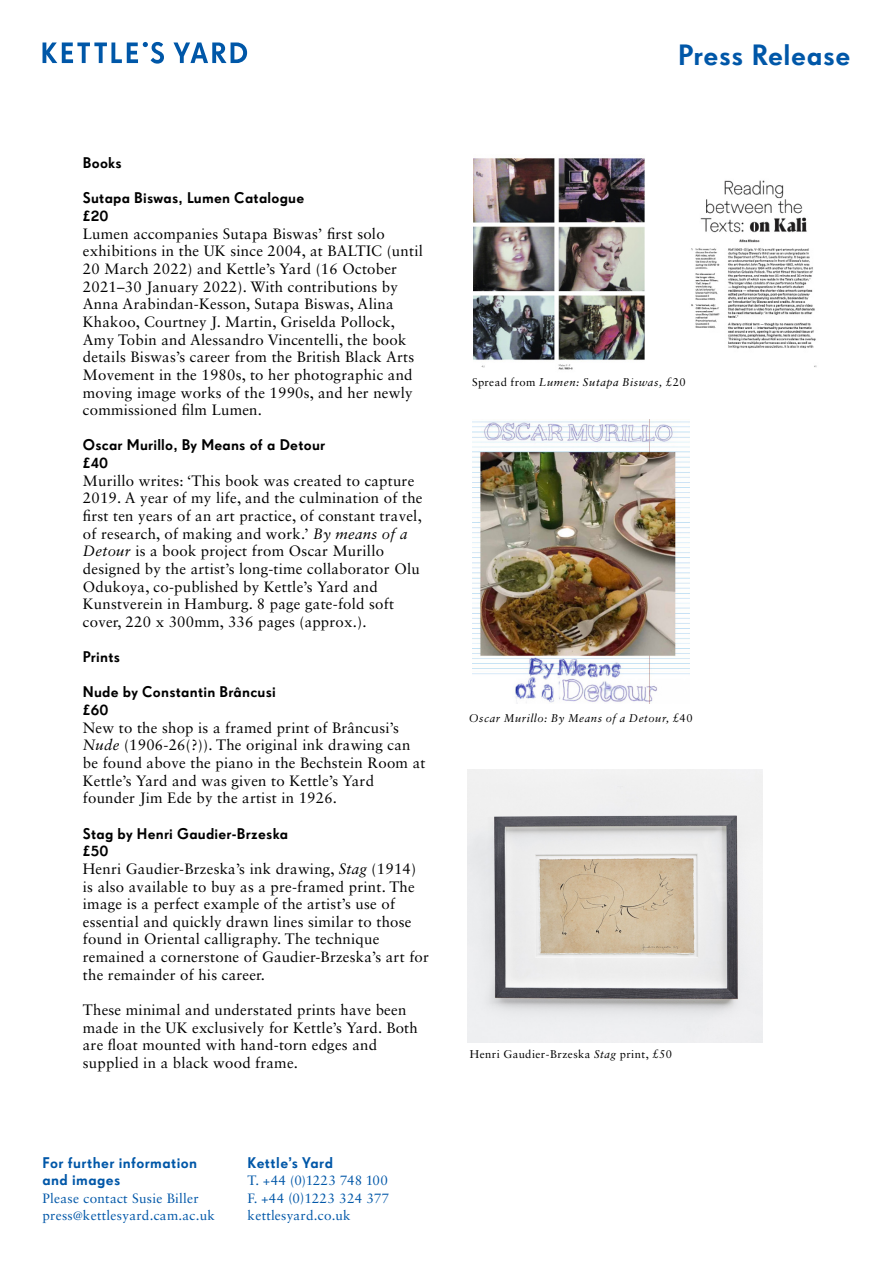
<style>
.page{position:relative;width:893px;height:1263px;background:#fff}
.page>*{position:absolute;margin:0;border:0;box-sizing:border-box;transform-origin:0 0}
.t1{font:500 28.5px "KY Super Grotesk";letter-spacing:.02em;color:#0057a8}
.t2{font:15px/17.7px "Sabon LT Std";letter-spacing:.015em;color:#000}
.t3{font:500 15px/17.7px "KY Super Grotesk";letter-spacing:.015em;color:#000}
.t4{font:500 15px/17.7px "KY Super Grotesk";letter-spacing:.025em;color:#0057a8}
.t5{font:13.5px/17.7px "Sabon LT Std";letter-spacing:.02em;color:#0057a8}
.t6{font:italic 11.25px "Sabon LT Std";letter-spacing:.045em;color:#000}
.t7{font:11.25px "Sabon LT Std";letter-spacing:.04em;color:#000}
.s1{font-style:italic}
.s2{font-size:12px}
.s3{font-style:normal}
</style>
<div class="page">
<svg style="left:43px;top:42px;width:121px;height:22px"></svg>
<svg style="left:173px;top:42px;width:74px;height:21px"></svg>
<img style="left:473px;top:158px;width:344px;height:212px">
<img style="left:472px;top:420px;width:217px;height:284px">
<img style="left:468px;top:770px;width:294px;height:273px">
<p class="t3" style="left:83px;top:154px;width:40px">Books</p>
<p class="t3" style="left:83px;top:189px;width:223px">Sutapa Biswas, Lumen Catalogue £20</p>
<p class="t2" style="left:83px;top:225px;width:341px">Lumen accompanies Sutapa Biswas’ first solo exhibitions in the UK since 2004, at BALTIC (until 20 March 2022) and Kettle’s Yard (16 October 2021–30 January 2022). With contributions by Anna Arabindan-Kesson, Sutapa Biswas, Alina Khakoo, Courtney J. Martin, Griselda Pollock, Amy Tobin and Alessandro Vincentelli, the book details Biswas’s career from the British Black Arts Movement in the 1980s, to her photographic and moving image works of the 1990s, and her newly commissioned film Lumen.</p>
<p class="t3" style="left:83px;top:436px;width:244px">Oscar Murillo, By Means of a Detour £40</p>
<p class="t2" style="left:83px;top:471px;width:341px">Murillo writes: ‘This book was created to capture 2019. A year of my life, and the culmination of the first ten years of an art practice, of constant travel, of research, of making and work.’ <span class="s1">By means of a Detour</span> is a book project from Oscar Murillo designed by the artist’s long-time collaborator Olu Odukoya, co-published by Kettle’s Yard and Kunstverein in Hamburg. 8 page gate-fold soft cover, 220 x 300mm, 336 pages (approx.).</p>
<p class="t3" style="left:83px;top:648px;width:39px">Prints</p>
<p class="t3" style="left:83px;top:683px;width:195px">Nude by Constantin Brâncusi £60</p>
<p class="t2" style="left:83px;top:718px;width:344px">New to the shop is a framed print of Brâncusi’s <span class="s1">Nude</span> (1906-26(?)). The original ink drawing can be found above the piano in the Bechstein Room at Kettle’s Yard and was given to Kettle’s Yard founder Jim Ede by the artist in 1926.</p>
<p class="t3" style="left:83px;top:824px;width:207px">Stag by Henri Gaudier-Brzeska £50</p>
<p class="t2" style="left:83px;top:860px;width:348px">Henri Gaudier-Brzeska’s ink drawing, <span class="s1">Stag</span> (1914) is also available to buy as a pre-framed print. The image is a perfect example of the artist’s use of essential and quickly drawn lines similar to those found in Oriental calligraphy. The technique remained a cornerstone of Gaudier-Brzeska’s art for the remainder of his career.</p>
<p class="t2" style="left:83px;top:1001px;width:336px">These minimal and understated prints have been made in the UK exclusively for Kettle’s Yard. Both are float mounted with hand-torn edges and supplied in a black wood frame.</p>
<p class="t4" style="left:43px;top:1153px;width:156px">For further information and images</p>
<p class="t5" style="left:43px;top:1189px;width:174px">Please contact Susie Biller press<span class="s2">@</span>kettlesyard.cam.ac.uk</p>
<p class="t4" style="left:248px;top:1153px;width:87px">Kettle’s Yard</p>
<p class="t5" style="left:248px;top:1171px;width:143px;text-align:justify">T. +44 (0)1223 748 100<br>F. +44 (0)1223 324 377 kettlesyard.co.uk</p>
<h1 class="t1" style="left:678px;top:38px;width:174px">Press Release</h1>
<p class="t6" style="left:472px;top:376px;width:215px"><span class="s3">Spread from</span> Lumen: Sutapa Biswas, <span class="s3">£20</span></p>
<p class="t6" style="left:469px;top:711px;width:225px">Oscar Murillo: By Means of a Detour, <span class="s3">£40</span></p>
<p class="t7" style="left:470px;top:1047px;width:204px">Henri Gaudier-Brzeska <span class="s1">Stag</span> print, £50</p>
</div>
